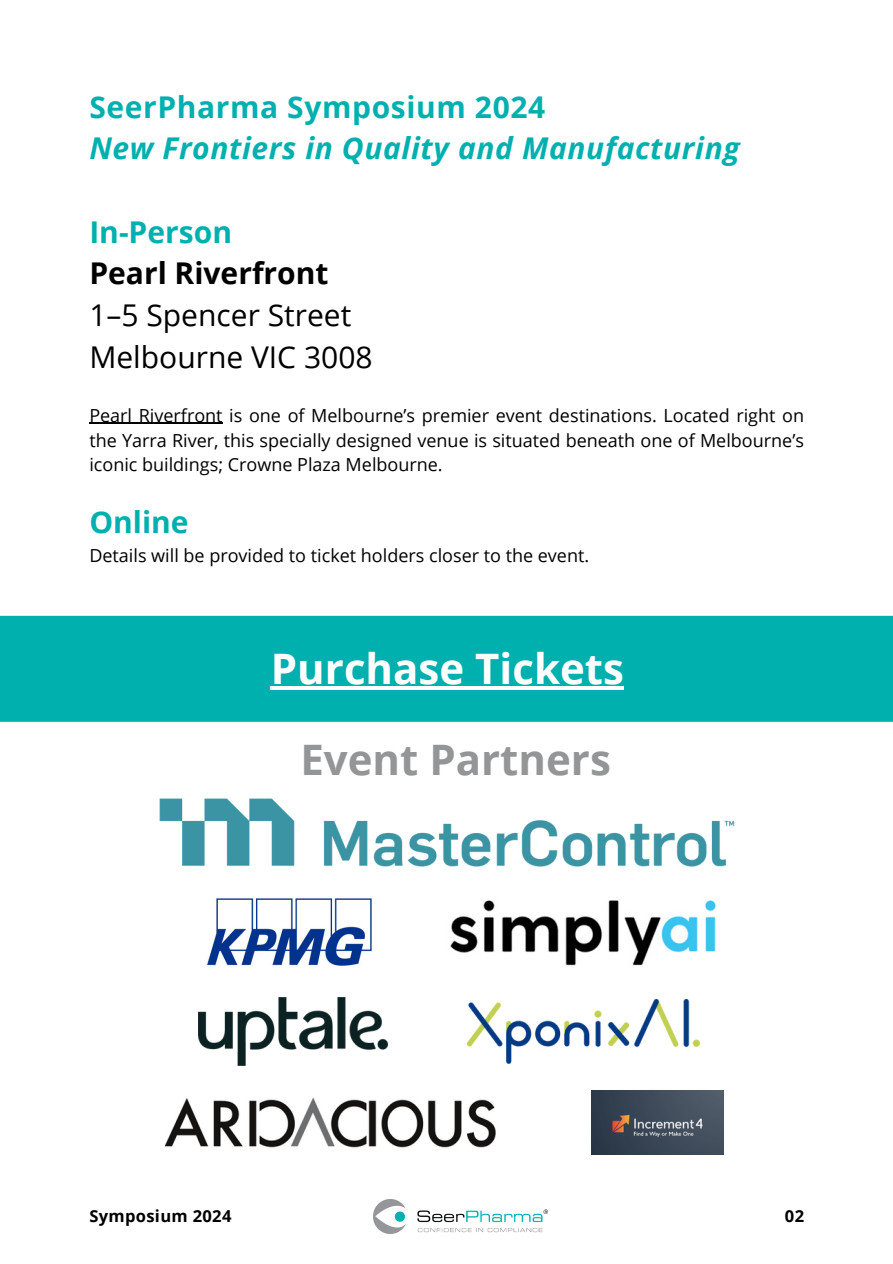
<style>
.page{position:relative;width:893px;height:1264px;background:#fff}
.page>*{position:absolute;margin:0;border:0;box-sizing:border-box;transform-origin:0 0}
.t1{font:700 42px "Open Sans";color:#fff}
.t2{font:700 42px "Open Sans";color:#949597}
.t3{font:italic 700 30px/41.7px "Open Sans";letter-spacing:.02em;color:#00b0af}
.t4{font:30px/41.7px "Open Sans";color:#000}
.t5{font:700 30px "Open Sans";color:#00b0af}
.t6{font:18px/24.8px "Open Sans";color:#000;text-align:justify}
.t7{font:700 16.5px "Open Sans";letter-spacing:.02em;color:#000}
.s1{font-style:normal}
.s2{font-weight:700;color:#00b0af}
.s3{font-weight:700}
</style>
<div class="page">
<img style="left:159px;top:798px;width:576px;height:69px">
<div style="left:0;top:616px;width:892px;height:105px;background:#00b0af"></div>
<hr style="left:271px;top:686px;width:353px;height:4px;background:#fff">
<img style="left:467px;top:999px;width:232px;height:64px">
<img style="left:591px;top:1090px;width:132px;height:64px">
<img style="left:164px;top:1097px;width:332px;height:51px">
<img style="left:450px;top:900px;width:266px;height:66px">
<img style="left:374px;top:1199px;width:173px;height:34px">
<img style="left:198px;top:997px;width:189px;height:68px">
<hr style="left:89px;top:423px;width:134px;height:1px;background:#000">
<img style="left:207px;top:898px;width:165px;height:67px">
<p class="t3" style="left:89px;top:85px;width:651px"><span class="s1">SeerPharma Symposium 2024<br></span>New Frontiers in Quality and Manufacturing</p>
<p class="t4" style="left:89px;top:210px;width:285px"><span class="s2">In-Person<br></span><span class="s3">Pearl Riverfront<br></span>1–5 Spencer Street<br>Melbourne VIC 3008</p>
<p class="t6" style="left:89px;top:402px;width:716px">Pearl Riverfront is one of Melbourne’s premier event destinations. Located right on the Yarra River, this specially designed venue is situated beneath one of Melbourne’s iconic buildings; Crowne Plaza Melbourne.</p>
<p class="t5" style="left:89px;top:501px;width:101px">Online</p>
<h4 class="t6" style="left:89px;top:543px;width:501px">Details will be provided to ticket holders closer to the event.</h4>
<h3 class="t1" style="left:271px;top:639px;width:354px">Purchase Tickets</h3>
<p class="t2" style="left:300px;top:730px;width:312px">Event Partners</p>
<p class="t7" style="left:89px;top:1204px;width:144px">Symposium 2024</p>
<h1 class="t7" style="left:784px;top:1204px;width:21px">02</h1>
</div>
